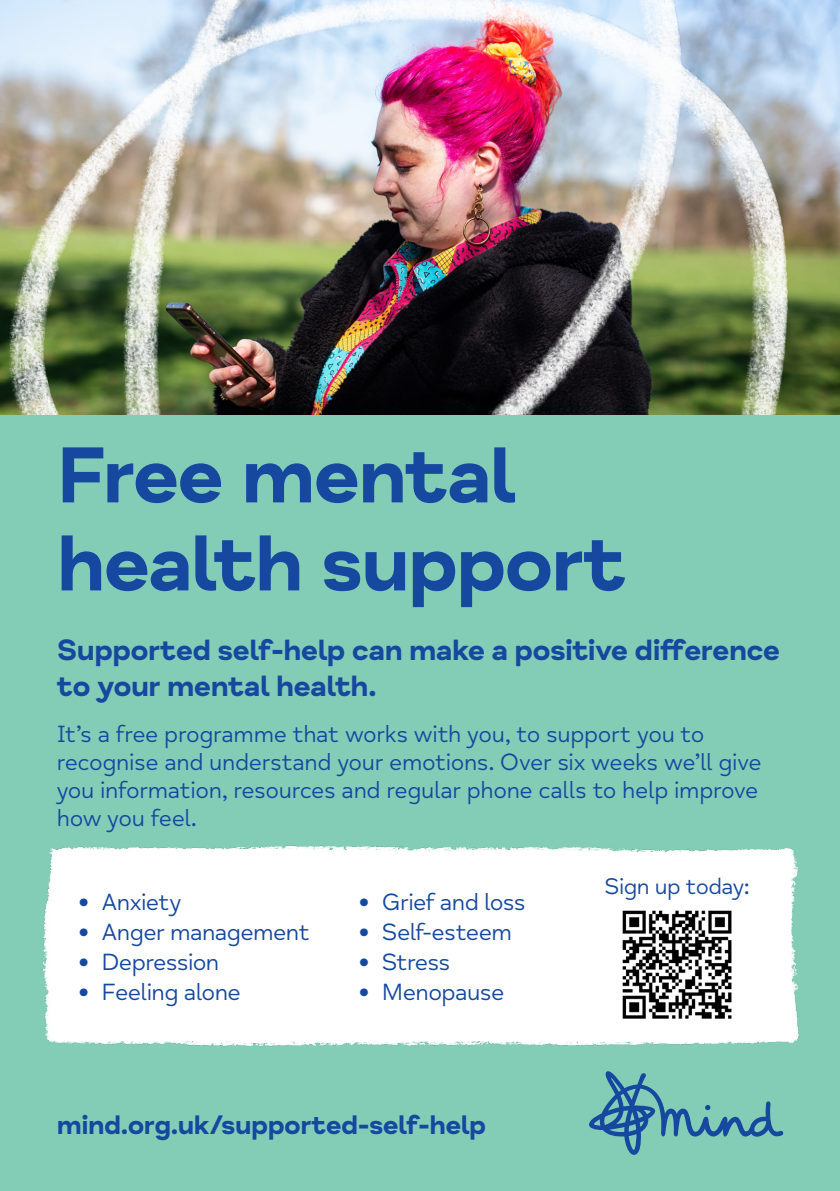
<style>
.page{position:relative;width:840px;height:1191px;background:#fff}
.page>*{position:absolute;margin:0;border:0;box-sizing:border-box;transform-origin:0 0}
.t1{font:700 81px/88px "Mind Meridian";letter-spacing:-.03em;color:#15489e}
.t2{font:30px/36px "Mind Meridian Display";letter-spacing:-.02em;color:#15489e}
.t3{font:27.4px "Mind Meridian Display";letter-spacing:-.02em;color:#15489e}
.t4{font:24px/28px "Mind Meridian";letter-spacing:-.02em;color:#15489e}
.t5{font:23px "Mind Meridian";letter-spacing:-.02em;color:#15489e}
.s1{font-family:"Mind Meridian Display"}
</style>
<div class="page">
<img style="left:0;top:0;width:839px;height:415px">
<div style="left:0;top:415px;width:839px;height:776px;background:#83cdb7"></div>
<div style="left:42px;top:845px;width:757px;height:202px;background:#fff"></div>
<svg style="left:589px;top:1071px;width:194px;height:83px"></svg>
<img style="left:613px;top:902px;width:126px;height:125px">
<p class="t1" style="left:57px;top:433px;width:571px">Free mental health support</p>
<p class="t2" style="left:57px;top:634px;width:724px">Supported self-help can make a positive difference to your mental health.</p>
<p class="t4" style="left:57px;top:720px;width:706px">It’s a free programme that works with you, to support you to recognise and understand your emotions. Over six weeks we’ll give you information, resources and regular phone calls to help improve how you feel.</p>
<p class="t4" style="left:79px;top:888px;width:104px"><span class="s1">•</span> Anxiety</p>
<p class="t4" style="left:79px;top:918px;width:233px"><span class="s1">•</span> Anger management</p>
<p class="t4" style="left:79px;top:948px;width:142px"><span class="s1">•</span> Depression</p>
<p class="t4" style="left:79px;top:978px;width:164px"><span class="s1">•</span> Feeling alone</p>
<p class="t4" style="left:359px;top:888px;width:168px"><span class="s1">•</span> Grief and loss</p>
<p class="t4" style="left:359px;top:918px;width:154px"><span class="s1">•</span> Self-esteem</p>
<p class="t4" style="left:359px;top:948px;width:93px"><span class="s1">•</span> Stress</p>
<p class="t4" style="left:359px;top:978px;width:147px"><span class="s1">•</span> Menopause</p>
<p class="t3" style="left:57px;top:1108px;width:431px">mind.org.uk/supported-self-help</p>
<p class="t5" style="left:604px;top:873px;width:146px">Sign up today:</p>
</div>
